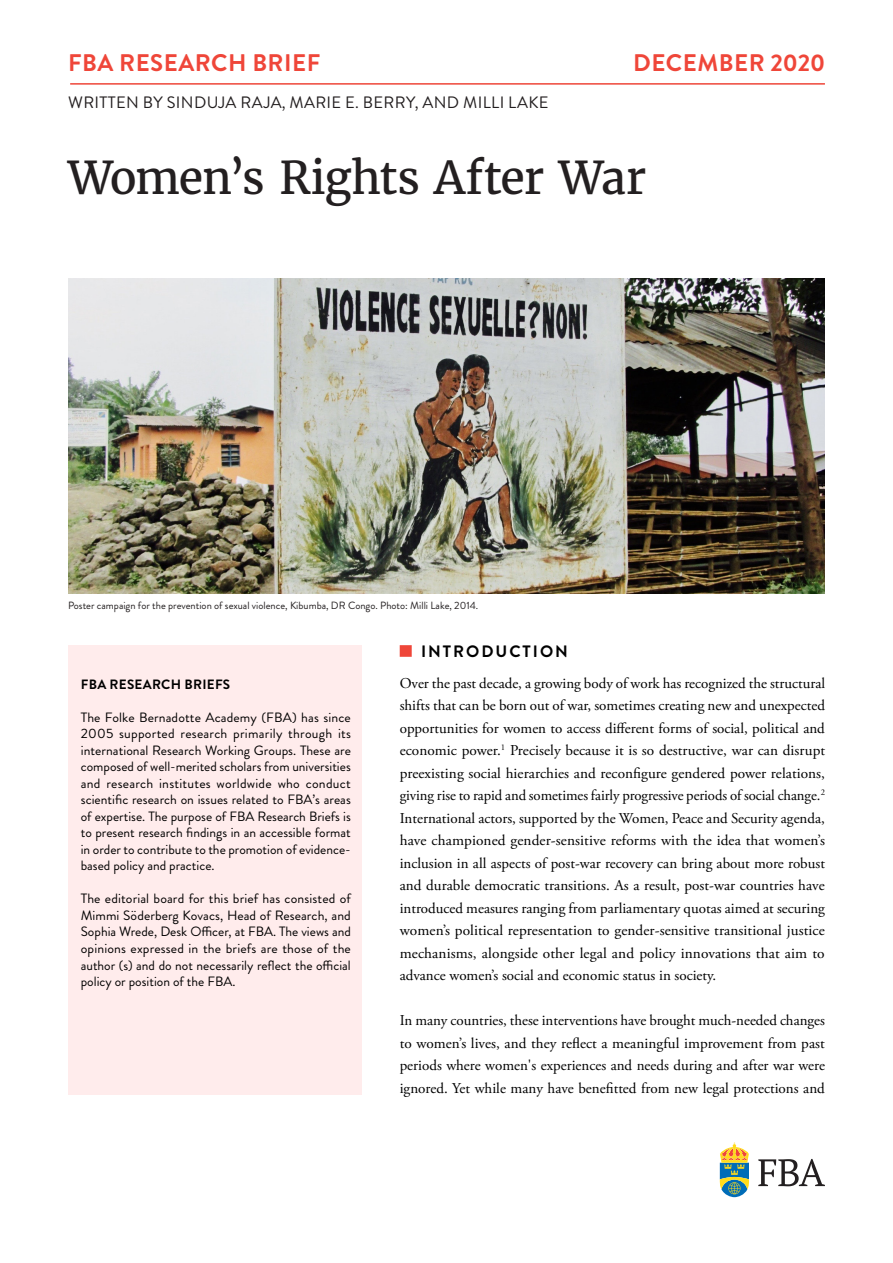
<style>
.page{position:relative;width:893px;height:1263px;background:#fff}
.page>*{position:absolute;margin:0;border:0;box-sizing:border-box;transform-origin:0 0}
.t1{font:45px "Merriweather";letter-spacing:-.025em;color:#231f20}
.H1_Rubriker{font:700 24px "Brandon Grotesque";letter-spacing:.02em;color:#ef4639}
.t2{font:16.5px "Brandon Grotesque";letter-spacing:.02em;color:#231f20}
.H1_Rubriker-2{font:700 16.5px "Brandon Grotesque";letter-spacing:.12em;color:#000}
.Body_Text{font:15px/22.5px "Adobe Garamond Pro";color:#000;text-align:justify}
.Body_9_pt{font:13.5px/16.5px "Brandon Grotesque";color:#000;text-align:justify}
.H1_bold_7_pt{font:700 13.5px "Brandon Grotesque";letter-spacing:.02em;color:#000}
.t3{font:10.5px "Brandon Grotesque";color:#231f20}
</style>
<div class="page">
<svg style="left:719px;top:1142px;width:30px;height:55px"></svg>
<svg style="left:758px;top:1159px;width:67px;height:27px"></svg>
<div style="left:68px;top:645px;width:293px;height:450px;background:#ffecec"></div>
<img style="left:68px;top:278px;width:757px;height:316px">
<hr style="left:70px;top:83px;width:755px;height:2px;background:#ef4639">
<div style="left:400px;top:645px;width:12px;height:12px;background:#ef4639"></div>
<h1 class="H1_Rubriker" style="left:68px;top:46px;width:254px">FBA RESEARCH BRIEF</h1>
<h1 class="H1_Rubriker" style="left:633px;top:46px;width:193px">DECEMBER 2020</h1>
<h1 class="t2" style="left:68px;top:91px;width:482px">WRITTEN BY SINDUJA RAJA, MARIE E. BERRY, AND MILLI LAKE</h1>
<p class="t1" style="left:68px;top:150px;width:580px">Women’s Rights After War</p>
<p class="t3" style="left:68px;top:598px;width:412px">Poster campaign for the prevention of sexual violence, Kibumba, DR Congo. Photo: Milli Lake, 2014.</p>
<h1 class="H1_bold_7_pt" style="left:81px;top:675px;width:151px">FBA RESEARCH BRIEFS</h1>
<p class="Body_9_pt" style="left:81px;top:709px;width:272px">The Folke Bernadotte Academy (FBA) has since 2005 supported research primarily through its international Research Working Groups. These are composed of well-merited scholars from universities and research institutes worldwide who conduct scientific research on issues related to FBA’s areas of expertise. The purpose of FBA Research Briefs is to present research findings in an accessible format in order to contribute to the promotion of evidence&shy;based policy and practice.</p>
<p class="Body_9_pt" style="left:81px;top:891px;width:272px">The editorial board for this brief has consisted of Mimmi Söderberg Kovacs, Head of Research, and Sophia Wrede, Desk Officer, at FBA. The views and opinions expressed in the briefs are those of the author (s) and do not necessarily reflect the official policy or position of the FBA.</p>
<h1 class="H1_Rubriker-2" style="left:421px;top:639px;width:148px">INTRODUCTION</h1>
<p class="Body_Text" style="left:400px;top:672px;width:427px">Over the past decade, a growing body of work has recognized the structural shifts that can be born out of war, sometimes creating new and unexpected opportunities for women to access different forms of social, political and economic power.<sup>1</sup> Precisely because it is so destructive, war can disrupt preexisting social hierarchies and reconfigure gendered power relations, giving rise to rapid and sometimes fairly progressive periods of social change.<sup>2<br></sup>International actors, supported by the Women, Peace and Security agenda, have championed gender-sensitive reforms with the idea that women’s inclusion in all aspects of post-war recovery can bring about more robust and durable democratic transitions. As a result, post-war countries have introduced measures ranging from parliamentary quotas aimed at securing women’s political representation to gender-sensitive transitional justice mechanisms, alongside other legal and policy innovations that aim to advance women’s social and economic status in society.</p>
<p class="Body_Text" style="left:400px;top:1010px;width:427px">In many countries, these interventions have brought much-needed changes to women’s lives, and they reflect a meaningful improvement from past periods where women's experiences and needs during and after war were ignored. Yet while many have benefitted from new legal protections and</p>
</div>
